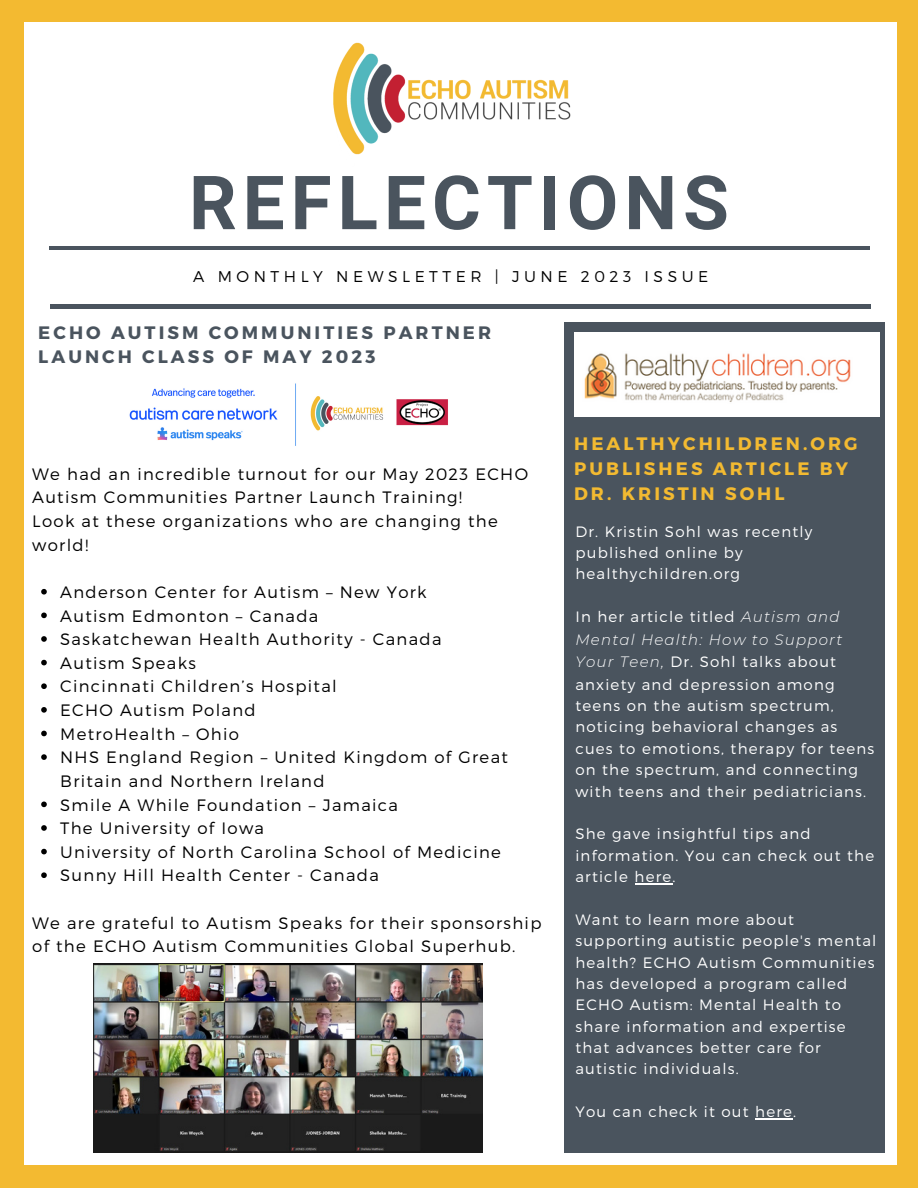
<style>
.page{position:relative;width:918px;height:1188px;background:#f3ba31}
.page>*{position:absolute;margin:0;border:0;box-sizing:border-box;transform-origin:0 0}
.t1{font:700 74.7px "Roboto";letter-spacing:.08em;color:#4a545e}
.t2{font:700 18px/24.8px "Montserrat";letter-spacing:.17em;color:#f3ba31}
.t3{font:700 18px/24.8px "Montserrat";letter-spacing:.17em;color:#4a545e}
.t4{font:300 16.5px/23.7px "Montserrat";letter-spacing:.08em;color:#000}
.t5{font:300 15.6px "Montserrat";letter-spacing:.29em;color:#000}
.t6{font:300 15px/21.3px "Montserrat";letter-spacing:.08em;color:#fff}
.s1{font-style:italic}
</style>
<div class="page">
<div style="left:25px;top:23px;width:872px;height:1142px;background:#fff"></div>
<img style="left:333px;top:42px;width:238px;height:113px">
<div style="left:564px;top:323px;width:321px;height:830px;background:#4a545e"></div>
<hr style="left:51px;top:305px;width:820px;height:3px;background:#4a545e">
<hr style="left:49px;top:246px;width:820px;height:3px;background:#4a545e">
<img style="left:93px;top:964px;width:389px;height:189px">
<img style="left:129px;top:383px;width:319px;height:63px">
<img style="left:574px;top:332px;width:305px;height:85px">
<svg style="left:41px;top:589px;width:6px;height:6px"></svg>
<svg style="left:41px;top:613px;width:6px;height:5px"></svg>
<svg style="left:41px;top:636px;width:6px;height:6px"></svg>
<svg style="left:41px;top:660px;width:6px;height:5px"></svg>
<svg style="left:41px;top:683px;width:6px;height:6px"></svg>
<svg style="left:41px;top:707px;width:6px;height:6px"></svg>
<svg style="left:41px;top:731px;width:6px;height:5px"></svg>
<svg style="left:41px;top:754px;width:6px;height:6px"></svg>
<svg style="left:41px;top:802px;width:6px;height:5px"></svg>
<svg style="left:41px;top:825px;width:6px;height:6px"></svg>
<svg style="left:41px;top:849px;width:6px;height:5px"></svg>
<svg style="left:41px;top:872px;width:6px;height:6px"></svg>
<hr style="left:635px;top:883px;width:38px;height:1px;background:#fff">
<hr style="left:755px;top:1118px;width:38px;height:1px;background:#fff">
<p class="t1" style="left:189px;top:160px;width:541px">REFLECTIONS</p>
<p class="t5" style="left:193px;top:267px;width:517px">A MONTHLY NEWSLETTER | JUNE 2023 ISSUE</p>
<p class="t3" style="left:38px;top:319px;width:454px">ECHO AUTISM COMMUNITIES PARTNER<br>LAUNCH CLASS OF MAY 2023</p>
<p class="t4" style="left:32px;top:461px;width:497px">We had an incredible turnout for our May 2023 ECHO<br>Autism Communities Partner Launch Training!</p>
<p class="t4" style="left:32px;top:508px;width:467px">Look at these organizations who are changing the world!</p>
<p class="t4" style="left:60px;top:579px;width:368px">Anderson Center for Autism – New York</p>
<p class="t4" style="left:60px;top:603px;width:260px">Autism Edmonton – Canada</p>
<p class="t4" style="left:60px;top:627px;width:383px">Saskatchewan Health Authority - Canada</p>
<p class="t4" style="left:60px;top:650px;width:137px">Autism Speaks</p>
<p class="t4" style="left:60px;top:674px;width:278px">Cincinnati Children’s Hospital</p>
<p class="t4" style="left:60px;top:697px;width:197px">ECHO Autism Poland</p>
<p class="t4" style="left:60px;top:721px;width:180px">MetroHealth – Ohio</p>
<p class="t4" style="left:60px;top:745px;width:449px">NHS England Region – United Kingdom of Great<br>Britain and Northern Ireland</p>
<p class="t4" style="left:60px;top:792px;width:339px">Smile A While Foundation – Jamaica</p>
<p class="t4" style="left:60px;top:816px;width:205px">The University of Iowa</p>
<p class="t4" style="left:60px;top:839px;width:442px">University of North Carolina School of Medicine</p>
<p class="t4" style="left:60px;top:863px;width:320px">Sunny Hill Health Center - Canada</p>
<p class="t4" style="left:32px;top:910px;width:511px">We are grateful to Autism Speaks for their sponsorship of the ECHO Autism Communities Global Superhub.</p>
<p class="t2" style="left:574px;top:431px;width:285px">HEALTHYCHILDREN.ORG<br>PUBLISHES ARTICLE BY</p>
<p class="t2" style="left:574px;top:480px;width:212px">DR. KRISTIN SOHL</p>
<p class="t6" style="left:575px;top:520px;width:238px">Dr. Kristin Sohl was recently published online by healthychildren.org</p>
<p class="t6" style="left:575px;top:605px;width:300px;line-height:21.8px">In her article titled <span class="s1">Autism and<br>Mental Health: How to Support<br>Your Teen,</span> Dr. Sohl talks about anxiety and depression among teens on the autism spectrum, noticing behavioral changes as cues to emotions, therapy for teens on the spectrum, and connecting with teens and their pediatricians.</p>
<p class="t6" style="left:575px;top:823px;width:300px">She gave insightful tips and information. You can check out the article here.</p>
<p class="t6" style="left:575px;top:908px;width:303px">Want to learn more about supporting autistic people's mental health? ECHO Autism Communities has developed a program called<br>ECHO Autism: Mental Health to share information and expertise that advances better care for autistic individuals.</p>
<p class="t6" style="left:575px;top:1101px;width:222px">You can check it out here.</p>
</div>
